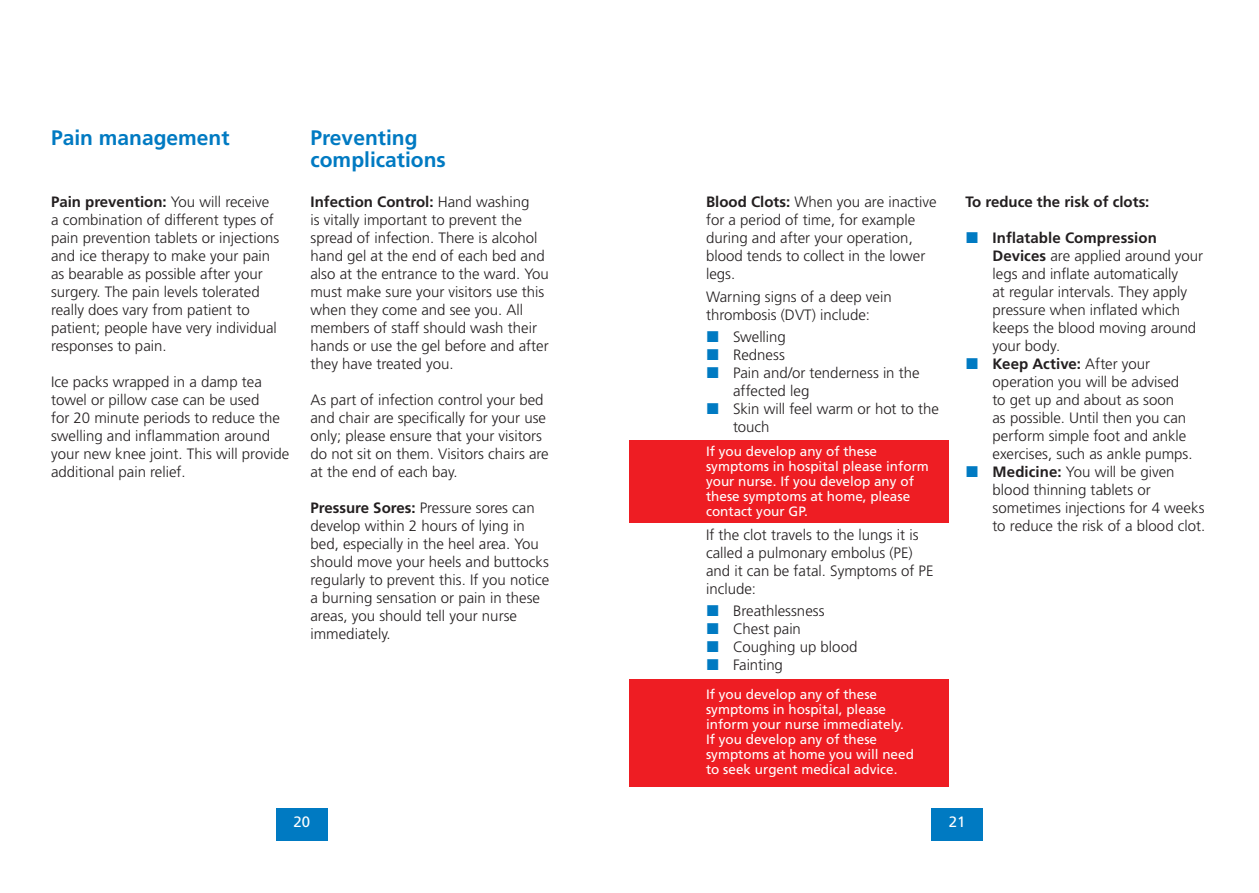
<style>
.page{position:relative;width:1259px;height:893px;background:#fff}
.page>*{position:absolute;margin:0;border:0;box-sizing:border-box;transform-origin:0 0}
.t1{font:700 21px/22.5px "Frutiger";color:#007ac2}
.t2{font:300 15px/18px "Frutiger LT Std";color:#231f20}
.t3{font:700 15px "Frutiger";color:#231f20}
.t4{font:15px "Frutiger";color:#fff}
.t5{font:13.5px/15px "Frutiger";color:#fff}
.s1{font-family:"Frutiger LT Std";font-weight:300}
.s2{font-family:"Frutiger";font-weight:700}
</style>
<div class="page">
<div style="left:931px;top:808px;width:51px;height:33px;background:#007ac2"></div>
<div style="left:276px;top:808px;width:52px;height:33px;background:#007ac2"></div>
<div style="left:629px;top:440px;width:319px;height:82px;background:#ee1d23"></div>
<div style="left:629px;top:679px;width:319px;height:108px;background:#ee1d23"></div>
<h1 class="t1" style="left:51px;top:126px;width:180px">Pain management</h1>
<p class="t3" style="left:51px;top:193px;width:220px">Pain prevention: <span class="s1">You will receive</span></p>
<p class="t2" style="left:51px;top:211px;width:230px">a combination of different types of pain prevention tablets or injections and ice therapy to make your pain as bearable as possible after your surgery. The pain levels tolerated really does vary from patient to patient; people have very individual responses to pain.</p>
<p class="t2" style="left:51px;top:373px;width:240px">Ice packs wrapped in a damp tea towel or pillow case can be used<br>for 20 minute periods to reduce the swelling and inflammation around your new knee joint. This will provide additional pain relief.</p>
<h1 class="t1" style="left:310px;top:126px;width:137px">Preventing complications</h1>
<p class="t3" style="left:310px;top:193px;width:220px">Infection Control: <span class="s1">Hand washing</span></p>
<p class="t2" style="left:310px;top:211px;width:240px">is vitally important to prevent the spread of infection. There is alcohol hand gel at the end of each bed and also at the entrance to the ward. You must make sure your visitors use this when they come and see you. All members of staff should wash their hands or use the gel before and after they have treated you.</p>
<p class="t2" style="left:310px;top:391px;width:240px">As part of infection control your bed and chair are specifically for your use only; please ensure that your visitors do not sit on them. Visitors chairs are at the end of each bay.</p>
<p class="t2" style="left:310px;top:499px;width:240px"><span class="s2">Pressure Sores:</span> Pressure sores can develop within 2 hours of lying in bed, especially in the heel area. You should move your heels and buttocks regularly to prevent this. If you notice a burning sensation or pain in these areas, you should tell your nurse immediately.</p>
<p class="t2" style="left:706px;top:193px;width:232px"><span class="s2">Blood Clots:</span> When you are inactive for a period of time, for example during and after your operation, blood tends to collect in the lower legs.</p>
<p class="t2" style="left:706px;top:288px;width:187px">Warning signs of a deep vein thrombosis (DVT) include:</p>
<p class="t2" style="left:733px;top:328px;width:207px">Swelling<br>Redness<br>Pain and/or tenderness in the affected leg<br>Skin will feel warm or hot to the touch</p>
<p class="t5" style="left:706px;top:443px;width:224px">If you develop any of these symptoms in hospital please inform your nurse. If you develop any of these symptoms at home, please contact your GP.</p>
<p class="t2" style="left:706px;top:526px;width:229px">If the clot travels to the lungs it is called a pulmonary embolus (PE) and it can be fatal. Symptoms of PE include:</p>
<p class="t2" style="left:733px;top:602px;width:126px">Breathlessness<br>Chest pain<br>Coughing up blood<br>Fainting</p>
<p class="t5" style="left:706px;top:686px;width:209px">If you develop any of these symptoms in hospital, please inform your nurse immediately.<br>If you develop any of these symptoms at home you will need to seek urgent medical advice.</p>
<p class="t3" style="left:965px;top:193px;width:185px">To reduce the risk of clots:</p>
<p class="t3" style="left:992px;top:229px;width:166px">Inflatable Compression</p>
<p class="t2" style="left:992px;top:247px;width:212px"><span class="s2">Devices</span> are applied around your legs and inflate automatically<br>at regular intervals. They apply pressure when inflated which keeps the blood moving around your body.</p>
<p class="t3" style="left:992px;top:355px;width:159px">Keep Active: <span class="s1">After your</span></p>
<p class="t2" style="left:992px;top:373px;width:214px">operation you will be advised<br>to get up and about as soon<br>as possible. Until then you can perform simple foot and ankle exercises, such as ankle pumps.<br><span class="s2">Medicine:</span> You will be given blood thinning tablets or sometimes injections for 4 weeks to reduce the risk of a blood clot.</p>
<p class="t4" style="left:294px;top:813px;width:18px">20</p>
<p class="t4" style="left:948px;top:813px;width:18px">21</p>
</div>
